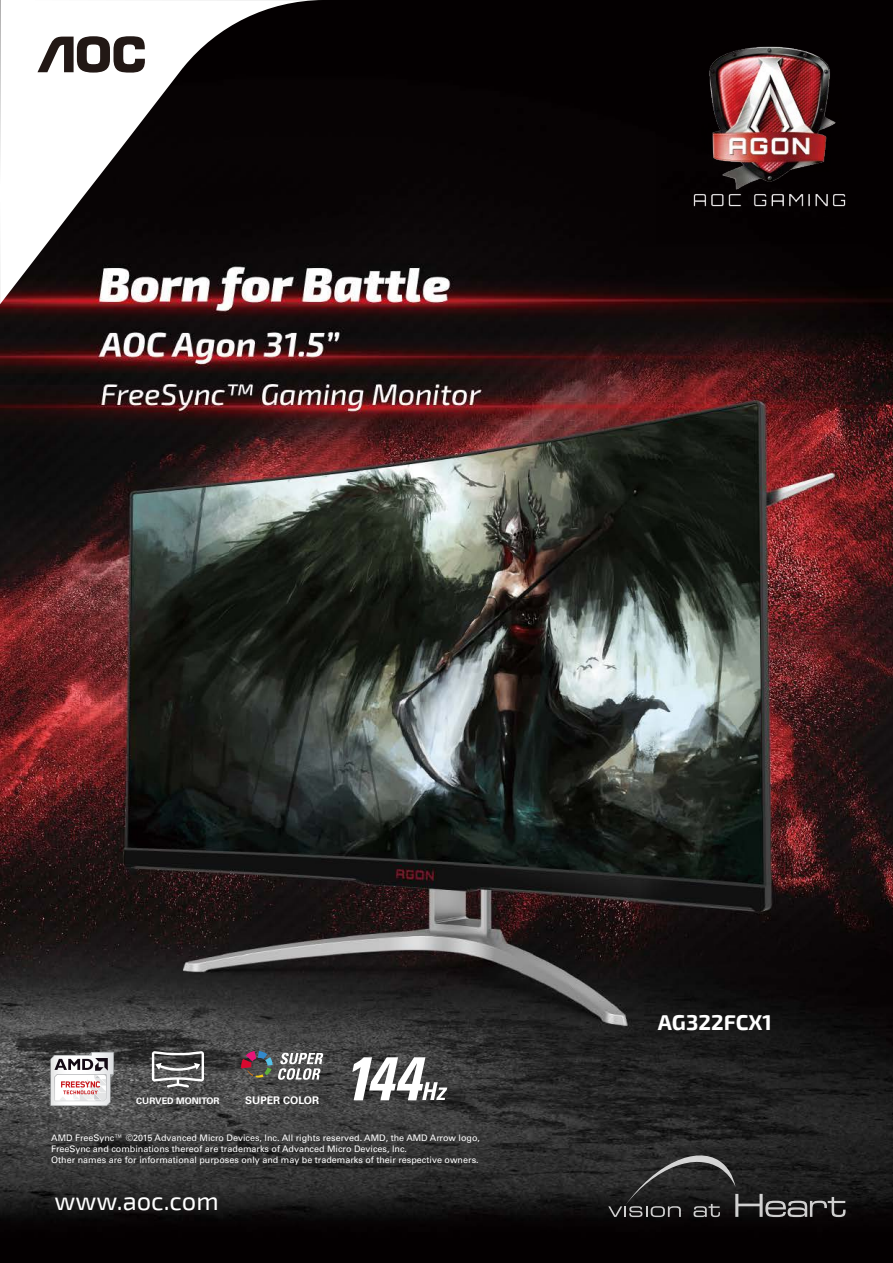
<style>
.page{position:relative;width:893px;height:1263px;background:#fff}
.page>*{position:absolute;margin:0;border:0;box-sizing:border-box;transform-origin:0 0}
.t1{font:25.5px "Exo 2";color:#fff}
.t2{font:700 21px "Exo 2";color:#fff;scale:1.04 1}
.t3{font:700 10.5px "Univers LT Std";color:#fff}
.t4{font:9px/10.8px "Univers LT Std";color:#fff}
.t5{font:700 9px "Univers LT Std";color:#fff}
</style>
<div class="page">
<img style="left:0;top:0;width:893px;height:1263px">
<svg style="left:608px;top:1155px;width:238px;height:62px;background:#303030"></svg>
<svg style="left:50px;top:1052px;width:64px;height:54px"></svg>
<svg style="left:0;top:0;width:324px;height:304px"></svg>
<svg style="left:37px;top:36px;width:108px;height:37px"></svg>
<img style="left:656px;top:10px;width:226px;height:233px">
<svg style="left:241px;top:1051px;width:82px;height:29px;background:#7a7376"></svg>
<svg style="left:352px;top:1057px;width:95px;height:43px"></svg>
<svg style="left:152px;top:1051px;width:52px;height:36px"></svg>
<p class="t5" style="left:136px;top:1096px;width:85px">CURVED MONITOR</p>
<p class="t3" style="left:245px;top:1094px;width:75px">SUPER COLOR</p>
<p class="t4" style="left:51px;top:1133px;width:430px">AMD FreeSync™ ©2015 Advanced Micro Devices, Inc. All rights reserved. AMD, the AMD Arrow logo,<br>FreeSync and combinations thereof are trademarks of Advanced Micro Devices, Inc.<br>Other names are for informational purposes only and may be trademarks of their respective owners.</p>
<h1 class="t1" style="left:54px;top:1186px;width:166px">www.aoc.com</h1>
<h2 class="t2" style="left:658px;top:1010px;width:111px">AG322FCX1</h2>
</div>
